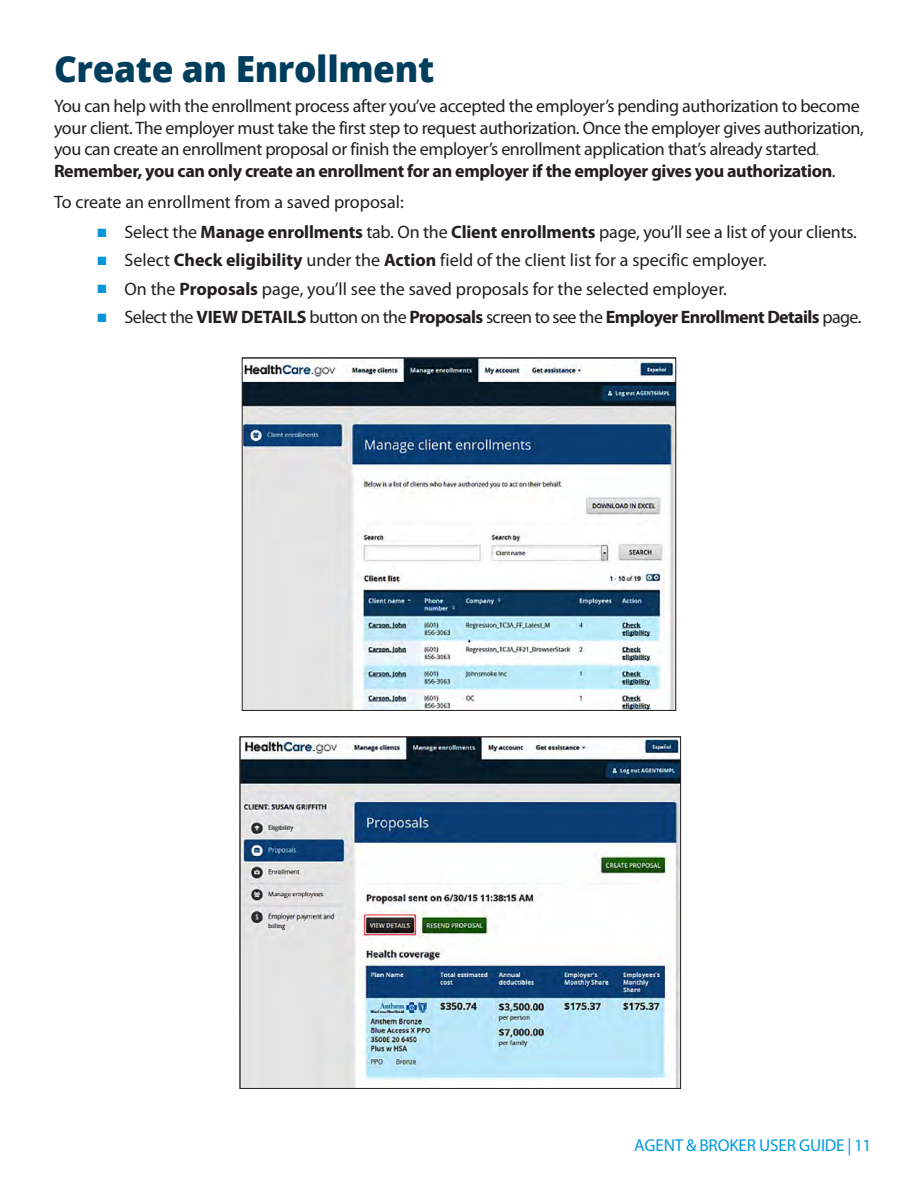
<style>
.page{position:relative;width:918px;height:1188px;background:#fff}
.page>*{position:absolute;margin:0;border:0;box-sizing:border-box;transform-origin:0 0}
.Header_-_Navy_Blue{font:800 36px "Open Sans";letter-spacing:-.01em;color:#003e5e}
.text_no_indent{font:18px/21.6px "Myriad Pro";letter-spacing:-.02em;color:#231f20}
.text_no_indent-2{font:18px "Myriad Pro";color:#231f20}
.t1{font:700 18px "Myriad Pro";letter-spacing:-.03em;color:#231f20}
.t2{font:17.25px "Myriad Pro";letter-spacing:-.01em;color:#009bde}
.s1{font-size:12px}
.s2{font-weight:700}
.s3{color:#0696d7}
.s4{font-weight:400}
</style>
<div class="page">
<img style="left:244px;top:360px;width:430px;height:349px">
<div style="left:242px;top:358px;width:434px;height:353px;border:1px solid #231f20"></div>
<img style="left:242px;top:739px;width:437px;height:348px">
<div style="left:240px;top:737px;width:441px;height:352px;border:1px solid #231f20"></div>
<p class="Header_-_Navy_Blue" style="left:54px;top:41px;width:382px">Create an Enrollment</p>
<p class="text_no_indent" style="left:54px;top:96px;width:812px">You can help with the enrollment process after you’ve accepted the employer’s pending authorization to become your client. The employer must take the first step to request authorization. Once the employer gives authorization, you can create an enrollment proposal or finish the employer’s enrollment application that’s already started<span class="s1">.<br></span><span class="s2">Remember, you can only create an enrollment for an employer if the employer gives you authorization</span>.</p>
<p class="text_no_indent-2" style="left:54px;top:192px;width:351px">To create an enrollment from a saved proposal:</p>
<p class="text_no_indent" style="left:98px;top:222px;width:759px"><span class="s3">■</span> Select the <span class="s2">Manage enrollments</span> tab. On the <span class="s2">Client enrollments</span> page, you’ll see a list of your clients.</p>
<p class="text_no_indent-2" style="left:98px;top:251px;width:669px"><span class="s3">■</span> Select <span class="s2">Check eligibility</span> under the <span class="s2">Action</span> field of the client list for a specific employer.</p>
<p class="text_no_indent-2" style="left:98px;top:279px;width:629px"><span class="s3">■</span> On the <span class="s2">Proposals</span> page, you’ll see the saved proposals for the selected employer.</p>
<p class="t1" style="left:98px;top:307px;width:764px"><span class="s3">■</span> <span class="s4">Select the</span> VIEW DETAILS <span class="s4">button on the</span> Proposals <span class="s4">screen to see the</span> Employer Enrollment Details <span class="s4">page.</span></p>
<p class="t2" style="left:634px;top:1136px;width:239px">AGENT &amp; BROKER USER GUIDE | 11</p>
</div>
